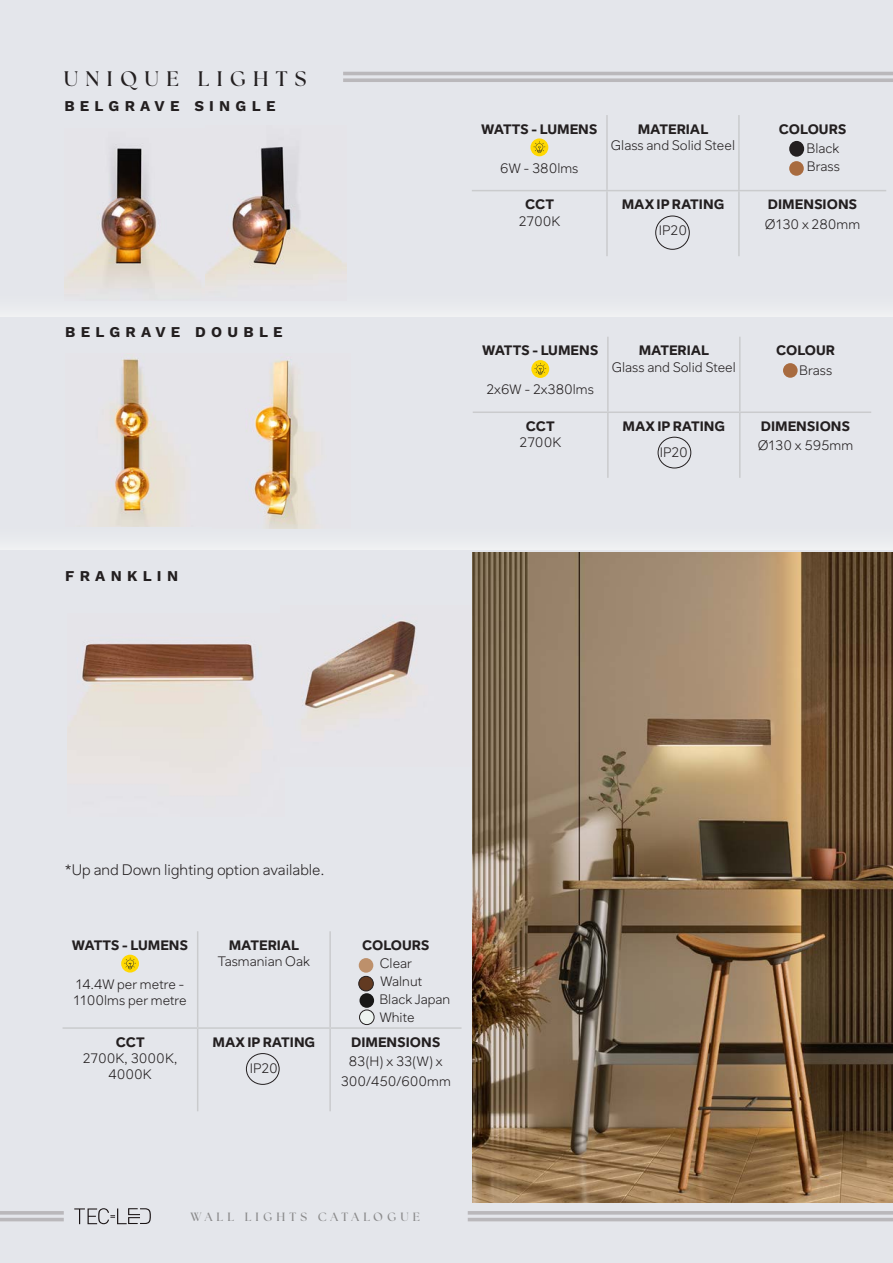
<style>
.page{position:relative;width:893px;height:1263px;background:#e4e6eb}
.page>*{position:absolute;margin:0;border:0;box-sizing:border-box;transform-origin:0 0}
.t1{font:700 21px "The Seasons";letter-spacing:.35em;color:#231f20}
.t2{font:700 15px "Work Sans";letter-spacing:.35em;color:#231f20}
.t3{font:100 15px "Sarvatrik Latin VF";color:#231f20}
.t4{font:100 13.5px/16.2px "Sarvatrik Latin VF";color:#231f20;text-align:center}
.t5{font:700 12px "The Seasons";letter-spacing:.35em;color:#8b8b8c}
</style>
<div class="page">
<hr style="left:0;top:1211px;width:64px;height:3px;background:#bab8bb">
<hr style="left:0;top:1218px;width:64px;height:3px;background:#bab8bb">
<svg style="left:74px;top:1208px;width:77px;height:16px"></svg>
<hr style="left:468px;top:1211px;width:425px;height:3px;background:#bab8bb">
<hr style="left:468px;top:1218px;width:425px;height:3px;background:#bab8bb">
<img style="left:64px;top:144px;width:137px;height:146px">
<img style="left:205px;top:146px;width:141px;height:140px">
<hr style="left:606px;top:115px;width:2px;height:75px;background:#cacbcd">
<hr style="left:738px;top:115px;width:2px;height:75px;background:#cacbcd">
<hr style="left:472px;top:190px;width:135px;height:1px;background:#cacbcd">
<hr style="left:607px;top:190px;width:132px;height:1px;background:#cacbcd">
<hr style="left:606px;top:191px;width:2px;height:65px;background:#cacbcd">
<hr style="left:739px;top:190px;width:147px;height:1px;background:#cacbcd">
<hr style="left:738px;top:191px;width:2px;height:65px;background:#cacbcd">
<svg style="left:530px;top:138px;width:18px;height:18px"></svg>
<svg style="left:533px;top:141px;width:12px;height:12px"></svg>
<div style="left:655px;top:216px;width:34px;height:33px;border:1px solid #231f20;border-radius:50%"></div>
<div style="left:789px;top:141px;width:15px;height:16px;background:#231f20;border-radius:50%"></div>
<hr style="left:607px;top:337px;width:2px;height:74px;background:#cacbcd">
<hr style="left:739px;top:337px;width:2px;height:74px;background:#cacbcd">
<hr style="left:473px;top:411px;width:135px;height:2px;background:#cacbcd">
<hr style="left:608px;top:411px;width:132px;height:2px;background:#cacbcd">
<hr style="left:607px;top:413px;width:2px;height:65px;background:#cacbcd">
<hr style="left:740px;top:411px;width:131px;height:2px;background:#cacbcd">
<hr style="left:739px;top:413px;width:2px;height:65px;background:#cacbcd">
<svg style="left:531px;top:360px;width:18px;height:18px"></svg>
<svg style="left:534px;top:363px;width:12px;height:12px"></svg>
<div style="left:658px;top:437px;width:33px;height:31px;border:1px solid #231f20;border-radius:50%"></div>
<div style="left:789px;top:161px;width:15px;height:15px;background:#a86b3f;border-radius:50%"></div>
<div style="left:783px;top:363px;width:15px;height:15px;background:#a86b3f;border-radius:50%"></div>
<img style="left:93px;top:357px;width:92px;height:162px">
<img style="left:246px;top:357px;width:74px;height:162px">
<hr style="left:343px;top:72px;width:550px;height:3px;background:#bab8bb">
<svg style="left:343px;top:78px;width:550px;height:4px;fill:#bab8bb"></svg>
<img style="left:67px;top:643px;width:195px;height:130px">
<img style="left:302px;top:617px;width:116px;height:114px">
<hr style="left:197px;top:931px;width:1px;height:96px;background:#cacbcd">
<hr style="left:329px;top:931px;width:2px;height:96px;background:#cacbcd">
<hr style="left:63px;top:1027px;width:135px;height:2px;background:#cacbcd">
<hr style="left:198px;top:1027px;width:132px;height:2px;background:#cacbcd">
<hr style="left:197px;top:1029px;width:1px;height:82px;background:#cacbcd">
<hr style="left:330px;top:1027px;width:131px;height:2px;background:#cacbcd">
<hr style="left:329px;top:1029px;width:2px;height:82px;background:#cacbcd">
<div style="left:121px;top:955px;width:18px;height:17px;background:#ffd801;border-radius:50%"></div>
<svg style="left:124px;top:957px;width:12px;height:12px"></svg>
<div style="left:246px;top:1053px;width:33px;height:31px;border:1px solid #231f20;border-radius:50%"></div>
<div style="left:359px;top:958px;width:14px;height:15px;background:#bd906b;border-radius:50%"></div>
<div style="left:359px;top:976px;width:14px;height:15px;background:#623a21;border-radius:50%"></div>
<div style="left:358px;top:976px;width:16px;height:15px;border:1px solid #231f20;border-radius:50%"></div>
<div style="left:359px;top:993px;width:15px;height:15px;background:#171717;border-radius:50%"></div>
<div style="left:359px;top:1010px;width:15px;height:14px;background:#edf3f0;border-radius:50%"></div>
<div style="left:359px;top:1009px;width:15px;height:16px;border:1px solid #231f20;border-radius:50%"></div>
<img style="left:473px;top:553px;width:420px;height:649px">
<p class="t1" style="left:64px;top:64px;width:244px">UNIQUE LIGHTS</p>
<p class="t2" style="left:64px;top:97px;width:213px">BELGRAVE SINGLE</p>
<p class="t2" style="left:65px;top:323px;width:219px">BELGRAVE DOUBLE</p>
<p class="t2" style="left:65px;top:567px;width:114px">FRANKLIN</p>
<p class="t4" style="left:481px;top:121px;width:118px">WATTS - LUMENS</p>
<p class="t4" style="left:500px;top:159px;width:80px">6W - 380lms</p>
<p class="t4" style="left:525px;top:196px;width:31px">CCT</p>
<p class="t4" style="left:519px;top:212px;width:43px">2700K</p>
<p class="t4" style="left:638px;top:121px;width:72px">MATERIAL</p>
<p class="t4" style="left:611px;top:137px;width:126px">Glass and Solid Steel</p>
<p class="t4" style="left:622px;top:196px;width:104px">MAX IP RATING</p>
<p class="t4" style="left:659px;top:222px;width:30px">IP20</p>
<p class="t4" style="left:779px;top:121px;width:69px">COLOURS</p>
<p class="t4" style="left:806px;top:140px;width:34px">Black</p>
<p class="t4" style="left:807px;top:158px;width:35px">Brass</p>
<p class="t4" style="left:768px;top:196px;width:91px">DIMENSIONS</p>
<p class="t4" style="left:765px;top:216px;width:97px">Ø130 x 280mm</p>
<p class="t4" style="left:482px;top:342px;width:118px">WATTS - LUMENS</p>
<p class="t4" style="left:487px;top:381px;width:109px">2x6W - 2x380lms</p>
<p class="t4" style="left:526px;top:418px;width:31px">CCT</p>
<p class="t4" style="left:520px;top:434px;width:43px">2700K</p>
<p class="t4" style="left:639px;top:342px;width:72px">MATERIAL</p>
<p class="t4" style="left:612px;top:358px;width:126px">Glass and Solid Steel</p>
<p class="t4" style="left:623px;top:418px;width:104px">MAX IP RATING</p>
<p class="t4" style="left:660px;top:443px;width:30px">IP20</p>
<p class="t4" style="left:776px;top:342px;width:60px">COLOUR</p>
<p class="t4" style="left:799px;top:362px;width:35px">Brass</p>
<p class="t4" style="left:761px;top:418px;width:91px">DIMENSIONS</p>
<p class="t4" style="left:758px;top:437px;width:97px">Ø130 x 595mm</p>
<p class="t3" style="left:65px;top:857px;width:261px">*Up and Down lighting option available.</p>
<p class="t4" style="left:72px;top:937px;width:118px">WATTS - LUMENS</p>
<p class="t4" style="left:73px;top:975px;width:115px;text-align:left">14.4W per metre -<br>1100lms per metre</p>
<p class="t4" style="left:116px;top:1033px;width:31px">CCT</p>
<p class="t4" style="left:83px;top:1050px;width:96px">2700K, 3000K,<br>4000K</p>
<p class="t4" style="left:229px;top:937px;width:72px">MATERIAL</p>
<p class="t4" style="left:218px;top:953px;width:93px">Tasmanian Oak</p>
<p class="t4" style="left:213px;top:1033px;width:104px">MAX IP RATING</p>
<p class="t4" style="left:250px;top:1059px;width:30px">IP20</p>
<p class="t4" style="left:362px;top:937px;width:69px">COLOURS</p>
<p class="t4" style="left:380px;top:955px;width:34px">Clear</p>
<p class="t4" style="left:380px;top:973px;width:43px">Walnut</p>
<p class="t4" style="left:379px;top:991px;width:72px">Black Japan</p>
<p class="t4" style="left:380px;top:1009px;width:36px">White</p>
<p class="t4" style="left:351px;top:1033px;width:91px">DIMENSIONS</p>
<p class="t4" style="left:341px;top:1051px;width:112px;line-height:19.5px">83(H) x 33(W) x<br>300/450/600mm</p>
<p class="t5" style="left:191px;top:1208px;width:231px">WALL LIGHTS CATALOGUE</p>
</div>
